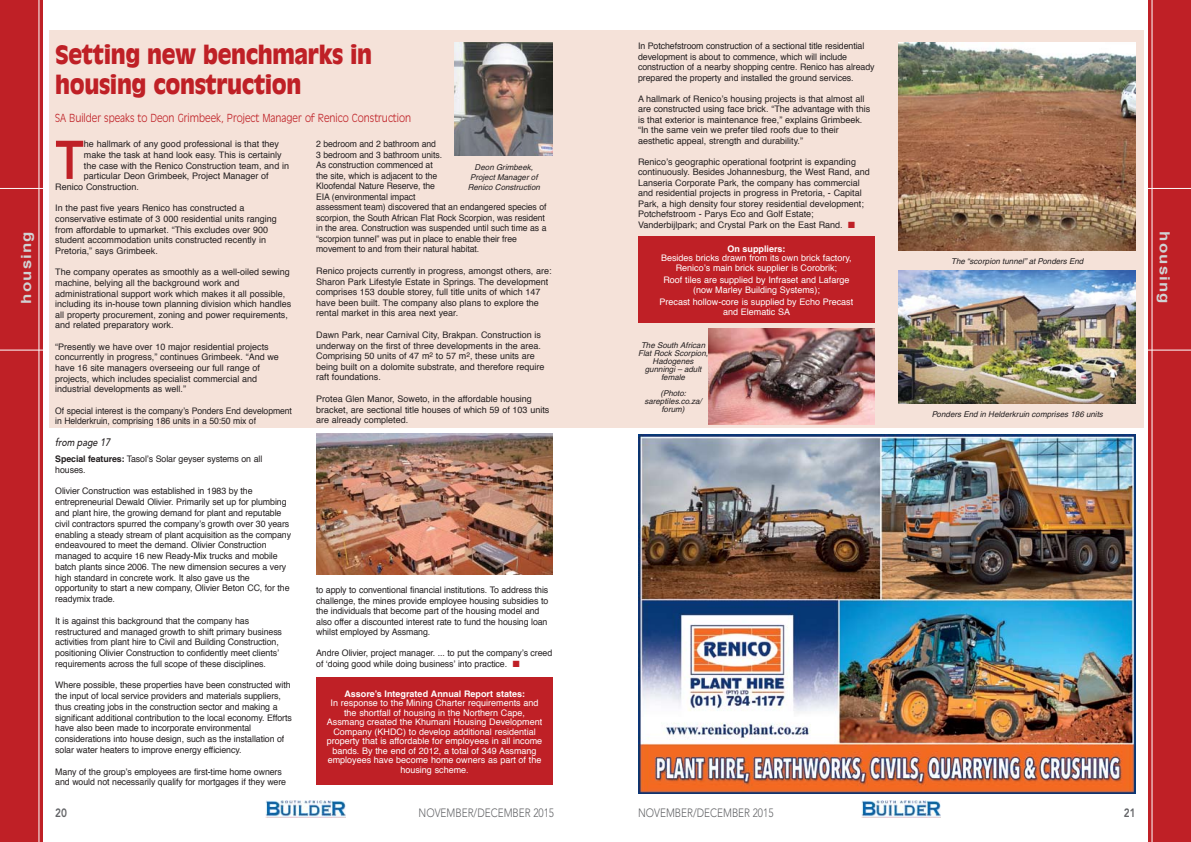
<style>
.page{position:relative;width:1191px;height:842px;background:#fff}
.page>*{position:absolute;margin:0;border:0;box-sizing:border-box;transform-origin:0 0}
.t1{font:51.5px "Antique Olive";color:#bf2026}
.t2{font:900 25px/30px "Antique Olive";letter-spacing:-.02em;color:#bf2026;scale:.9 1}
.t3{font:700 14px "Arial";letter-spacing:.07em;color:#d1d3d4;scale:1.2 1}
.t4{font:300 12px "Avenir";color:#636467;scale:.83 1}
.t5{font:800 12px "Avenir";color:#636467;scale:.83 1}
.t6{font:300 11px "Antique Olive";color:#bf2026;scale:.9 1}
.t7{font:italic 500 10.8px "Avenir";color:#231f20;scale:.83 1}
.t8{font:9px/10.5px "Helvetica";letter-spacing:-.01em;color:#231f20}
.t9{font:9px/9.5px "Helvetica";color:#fff;text-align:center}
.t10{font:9px/10.5px "Helvetica";letter-spacing:-.01em;color:#231f20;scale:.96 1}
.t11{font:700 9px "Helvetica";color:#fff}
.t12{font:italic 8px/8px "Helvetica";color:#231f20;text-align:center}
.s1{font-weight:700}
.s2{color:#bf2026}
</style>
<div class="page">
<div style="left:49px;top:30px;width:1094px;height:398px;background:#f5e2d9"></div>
<img style="left:899px;top:43px;width:236px;height:207px">
<img style="left:266px;top:800px;width:79px;height:17px">
<img style="left:861px;top:800px;width:80px;height:17px">
<div style="left:0;top:0;width:43px;height:842px;background:#bf2026"></div>
<hr style="left:0;top:188px;width:46px;height:1px;background:#fff">
<hr style="left:39px;top:0;width:1px;height:842px;background:#fff">
<hr style="left:0;top:350px;width:46px;height:1px;background:#fff">
<div style="left:1148px;top:0;width:43px;height:842px;background:#bf2026"></div>
<hr style="left:1145px;top:188px;width:46px;height:1px;background:#fff">
<hr style="left:1151px;top:0;width:1px;height:842px;background:#fff">
<hr style="left:1146px;top:350px;width:45px;height:1px;background:#fff">
<img style="left:455px;top:43px;width:98px;height:112px">
<img style="left:709px;top:329px;width:165px;height:95px">
<img style="left:899px;top:271px;width:236px;height:133px">
<div style="left:638px;top:236px;width:237px;height:87px;background:#bf2026"></div>
<div style="left:316px;top:677px;width:237px;height:108px;background:#bf2026"></div>
<img style="left:638px;top:434px;width:497px;height:359px">
<img style="left:316px;top:433px;width:237px;height:142px">
<h3 class="t3" style="left:17px;top:304px;width:62px;rotate:-90deg">housing</h3>
<h2 class="t2" style="left:55px;top:38px;width:353px">Setting new benchmarks in housing construction</h2>
<p class="t6" style="left:55px;top:111px;width:397px">SA Builder speaks to Deon Grimbeek, Project Manager of Renico Construction</p>
<h1 class="t1" style="left:55px;top:129px;width:30px">T</h1>
<p class="t8" style="left:84px;top:139px;width:197px">he hallmark of any good professional is that they</p>
<p class="t10" style="left:316px;top:139px;width:241px">2 bedroom and 2 bathroom and<br>3 bedroom and 3 bathroom units.<br>As construction commenced at<br>the site, which is adjacent to the<br>Kloofendal Nature Reserve, the<br>EIA (environmental impact<br>assessment team) discovered that an endangered species of scorpion, the South African Flat Rock Scorpion, was resident in the area. Construction was suspended until such time as a “scorpion tunnel” was put in place to enable their free movement to and from their natural habitat.</p>
<p class="t8" style="left:316px;top:266px;width:237px">Renico projects currently in progress, amongst others, are:<br>Sharon Park Lifestyle Estate in Springs. The development comprises 153 double storey, full title units of which 147 have been built. The company also plans to explore the rental market in this area next year.</p>
<p class="t8" style="left:316px;top:330px;width:230px">Dawn Park, near Carnival City, Brakpan. Construction is underway on the first of three developments in the area.<br>Comprising 50 units of 47 m<sup>2</sup> to 57 m<sup>2</sup>, these units are being built on a dolomite substrate, and therefore require raft foundations.</p>
<p class="t8" style="left:316px;top:394px;width:235px">Protea Glen Manor, Soweto, in the affordable housing bracket, are sectional title houses of which 59 of 103 units are already completed.</p>
<p class="t8" style="left:84px;top:149px;width:199px">make the task at hand look easy. This is certainly</p>
<p class="t8" style="left:84px;top:160px;width:207px">the case with the Renico Construction team, and in</p>
<p class="t8" style="left:84px;top:171px;width:186px">particular Deon Grimbeek, Project Manager of</p>
<p class="t8" style="left:55px;top:181px;width:85px">Renico Construction.</p>
<p class="t8" style="left:55px;top:203px;width:223px">In the past five years Renico has constructed a conservative estimate of 3 000 residential units ranging from affordable to upmarket. “This excludes over 900 student accommodation units constructed recently in Pretoria,” says Grimbeek.</p>
<p class="t8" style="left:55px;top:266px;width:237px">The company operates as smoothly as a well-oiled sewing machine, belying all the background work and administrational support work which makes it all possible, including its in-house town planning division which handles all property procurement, zoning and power requirements, and related preparatory work.</p>
<p class="t8" style="left:55px;top:341px;width:225px">“Presently we have over 10 major residential projects concurrently in progress,” continues Grimbeek. “And we have 16 site managers overseeing our full range of projects, which includes specialist commercial and industrial developments as well.”</p>
<p class="t10" style="left:55px;top:405px;width:248px">Of special interest is the company’s Ponders End development in Helderkruin, comprising 186 units in a 50:50 mix of</p>
<p class="t12" style="left:468px;top:162px;width:74px;line-height:10px">Deon Grimbeek,<br>Project Manager of<br>Renico Construction</p>
<p class="t7" style="left:55px;top:436px;width:70px">from page 17</p>
<p class="t8" style="left:55px;top:453px;width:208px;line-height:10.8px"><span class="s1">Special features:</span> Tasol’s Solar geyser systems on all houses.</p>
<p class="t8" style="left:55px;top:486px;width:237px;line-height:10.8px">Olivier Construction was established in 1983 by the entrepreneurial Dewald Olivier. Primarily set up for plumbing and plant hire, the growing demand for plant and reputable civil contractors spurred the company’s growth over 30 years enabling a steady stream of plant acquisition as the company endeavoured to meet the demand. Olivier Construction managed to acquire 16 new Ready-Mix trucks and mobile batch plants since 2006. The new dimension secures a very high standard in concrete work. It also gave us the opportunity to start a new company, Olivier Beton CC, for the readymix trade.</p>
<p class="t8" style="left:55px;top:615px;width:228px;line-height:10.8px">It is against this background that the company has restructured and managed growth to shift primary business activities from plant hire to Civil and Building Construction, positioning Olivier Construction to confidently meet clients’ requirements across the full scope of these disciplines.</p>
<p class="t8" style="left:55px;top:679px;width:238px;line-height:10.8px">Where possible, these properties have been constructed with the input of local service providers and materials suppliers, thus creating jobs in the construction sector and making a significant additional contribution to the local economy. Efforts have also been made to incorporate environmental considerations into house design, such as the installation of solar water heaters to improve energy efficiency.</p>
<p class="t8" style="left:55px;top:766px;width:232px;line-height:10.8px">Many of the group’s employees are first-time home owners and would not necessarily qualify for mortgages if they were</p>
<p class="t8" style="left:316px;top:584px;width:234px">to apply to conventional financial institutions. To address this challenge, the mines provide employee housing subsidies to the individuals that become part of the housing model and also offer a discounted interest rate to fund the housing loan whilst employed by Assmang.</p>
<p class="t8" style="left:316px;top:647px;width:238px">Andre Olivier, project manager. ... to put the company’s creed of ‘doing good while doing business’ into practice. <span class="s2">■</span></p>
<p class="t11" style="left:344px;top:688px;width:182px">Assore’s Integrated Annual Report states:</p>
<p class="t9" style="left:327px;top:698px;width:217px">In response to the Mining Charter requirements and the shortfall of housing in the Northern Cape, Assmang created the Khumani Housing Development Company (KHDC) to develop additional residential property that is affordable for employees in all income bands. By the end of 2012, a total of 349 Assmang employees have become home owners as part of the housing scheme.</p>
<p class="t8" style="left:638px;top:41px;width:238px">In Potchefstroom construction of a sectional title residential development is about to commence, which will include construction of a nearby shopping centre. Renico has already prepared the property and installed the ground services.</p>
<p class="t8" style="left:638px;top:93px;width:234px">A hallmark of Renico’s housing projects is that almost all are constructed using face brick. “The advantage with this is that exterior is maintenance free,” explains Grimbeek. “In the same vein we prefer tiled roofs due to their aesthetic appeal, strength and durability.”</p>
<p class="t8" style="left:638px;top:156px;width:233px">Renico’s geographic operational footprint is expanding continuously. Besides Johannesburg, the West Rand, and Lanseria Corporate Park, the company has commercial and residential projects in progress in Pretoria, - Capital Park, a high density four storey residential development; Potchefstroom - Parys Eco and Golf Estate; Vanderbijlpark; and Crystal Park on the East Rand. <span class="s2">■</span></p>
<p class="t11" style="left:727px;top:243px;width:60px">On suppliers:</p>
<p class="t9" style="left:661px;top:253px;width:192px">Besides bricks drawn from its own brick factory,<br>Renico’s main brick supplier is Corobrik;</p>
<p class="t9" style="left:663px;top:275px;width:187px">Roof tiles are supplied by Infraset and Lafarge (now Marley Building Systems);</p>
<p class="t9" style="left:659px;top:297px;width:195px">Precast hollow-core is supplied by Echo Precast and Elematic SA</p>
<p class="t12" style="left:638px;top:341px;width:71px">The South African<br>Flat Rock Scorpion,<br>Hadogenes gunningi – adult female</p>
<p class="t12" style="left:644px;top:389px;width:59px">(Photo: sareptiles.co.za/ forum)</p>
<p class="t12" style="left:951px;top:257px;width:134px">The “scorpion tunnel” at Ponders End</p>
<p class="t12" style="left:931px;top:410px;width:173px">Ponders End in Helderkruin comprises 186 units</p>
<h3 class="t5" style="left:55px;top:806px;width:16px">20</h3>
<h3 class="t4" style="left:418px;top:806px;width:165px">NOVEMBER/DECEMBER 2015</h3>
<h3 class="t4" style="left:638px;top:806px;width:165px">NOVEMBER/DECEMBER 2015</h3>
<h3 class="t5" style="left:1123px;top:806px;width:16px">21</h3>
<h3 class="t3" style="left:1173px;top:231px;width:62px;rotate:90deg">housing</h3>
</div>
